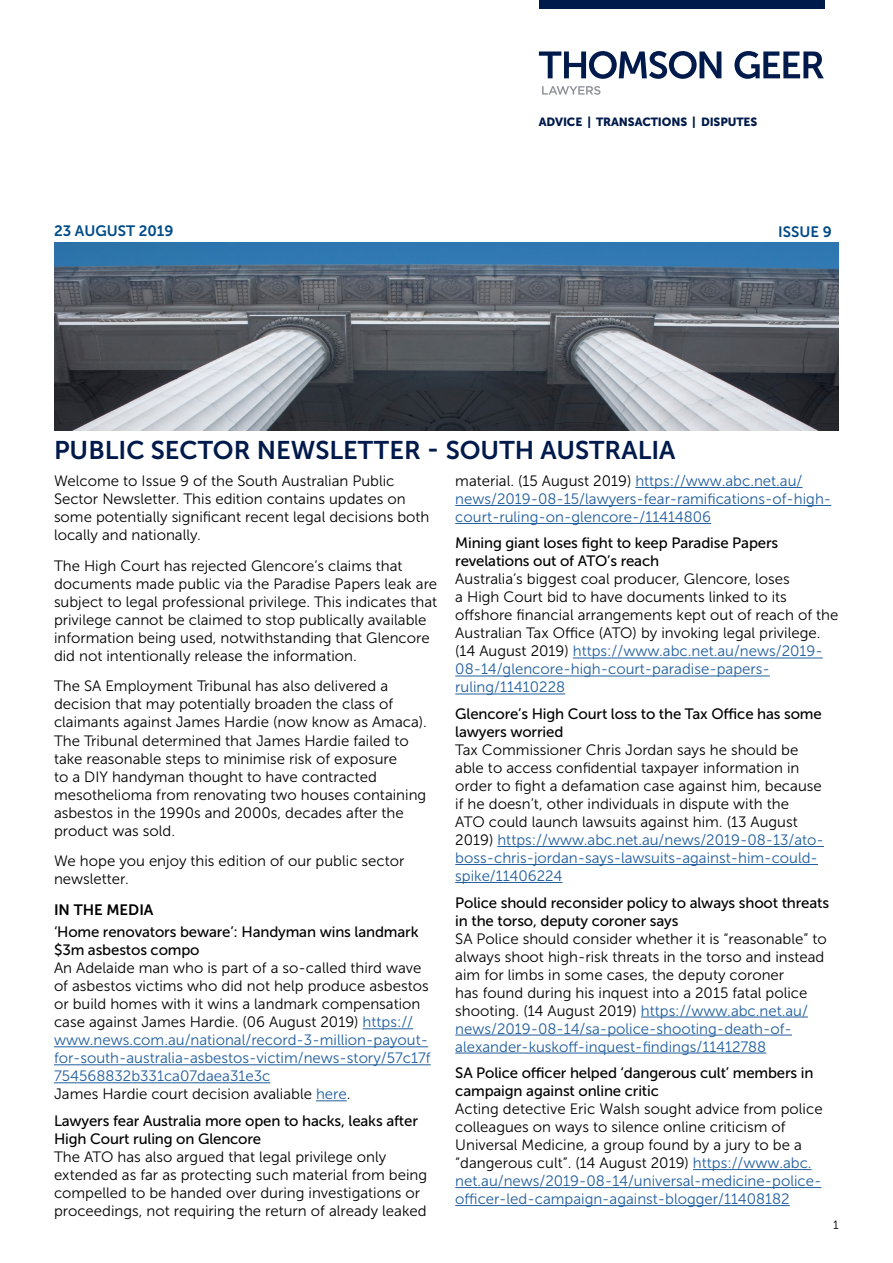
<style>
.page{position:relative;width:893px;height:1263px;background:#fff}
.page>*{position:absolute;margin:0;border:0;box-sizing:border-box;transform-origin:0 0}
.t1{font:25.5px "Museo Sans 700";color:#001a4b}
.t2{font:15px/18px "Museo Sans 300";color:#000}
.t3{font:15px/18px "Museo Sans 500";letter-spacing:-.01em;color:#000}
.t4{font:15px/18px "Museo Sans 300";color:#215e9e}
.t5{font:15px "Museo Sans 700";color:#004c88}
.t6{font:15px "Museo Sans 700";color:#000}
.t7{font:12px "Museo Sans 300";color:#000}
.t8{font:11.85px "Museo Sans 900";letter-spacing:-.01em;color:#001a4b}
.s1{color:#215e9e}
.s2{color:#000}
</style>
<div class="page">
<img style="left:54px;top:242px;width:785px;height:189px">
<svg style="left:539px;top:51px;width:285px;height:28px"></svg>
<svg style="left:542px;top:86px;width:58px;height:9px"></svg>
<div style="left:539px;top:0;width:285px;height:8px;background:#001a4b"></div>
<hr style="left:363px;top:1028px;width:50px;height:1px;background:#215e9e">
<hr style="left:54px;top:1046px;width:374px;height:1px;background:#215e9e">
<hr style="left:54px;top:1064px;width:377px;height:1px;background:#215e9e">
<hr style="left:54px;top:1082px;width:216px;height:1px;background:#215e9e">
<hr style="left:316px;top:1100px;width:31px;height:1px;background:#215e9e">
<hr style="left:635px;top:487px;width:167px;height:1px;background:#215e9e">
<hr style="left:455px;top:505px;width:376px;height:1px;background:#215e9e">
<hr style="left:455px;top:523px;width:256px;height:1px;background:#215e9e">
<hr style="left:573px;top:658px;width:250px;height:1px;background:#215e9e">
<hr style="left:455px;top:676px;width:315px;height:1px;background:#215e9e">
<hr style="left:455px;top:694px;width:110px;height:1px;background:#215e9e">
<hr style="left:497px;top:846px;width:327px;height:1px;background:#215e9e">
<hr style="left:455px;top:864px;width:363px;height:1px;background:#215e9e">
<hr style="left:455px;top:882px;width:107px;height:1px;background:#215e9e">
<hr style="left:641px;top:1017px;width:167px;height:1px;background:#215e9e">
<hr style="left:455px;top:1035px;width:337px;height:1px;background:#215e9e">
<hr style="left:455px;top:1053px;width:311px;height:1px;background:#215e9e">
<hr style="left:693px;top:1169px;width:119px;height:1px;background:#215e9e">
<hr style="left:455px;top:1187px;width:366px;height:1px;background:#215e9e">
<hr style="left:455px;top:1205px;width:335px;height:1px;background:#215e9e">
<p class="t8" style="left:539px;top:115px;width:220px">ADVICE | TRANSACTIONS | DISPUTES</p>
<p class="t5" style="left:54px;top:222px;width:121px">23 AUGUST 2019</p>
<p class="t5" style="left:778px;top:223px;width:55px">ISSUE 9</p>
<h1 class="t1" style="left:54px;top:436px;width:623px">PUBLIC SECTOR NEWSLETTER - SOUTH AUSTRALIA</h1>
<p class="t2" style="left:54px;top:472px;width:377px">Welcome to Issue 9 of the South Australian Public Sector Newsletter. This edition contains updates on some potentially significant recent legal decisions both locally and nationally.</p>
<p class="t2" style="left:54px;top:557px;width:385px">The High Court has rejected Glencore’s claims that documents made public via the Paradise Papers leak are subject to legal professional privilege. This indicates that privilege cannot be claimed to stop publically available information being used, notwithstanding that Glencore did not intentionally release the information.</p>
<p class="t2" style="left:54px;top:677px;width:374px">The SA Employment Tribunal has also delivered a decision that may potentially broaden the class of claimants against James Hardie (now know as Amaca).<br>The Tribunal determined that James Hardie failed to take reasonable steps to minimise risk of exposure<br>to a DIY handyman thought to have contracted mesothelioma from renovating two houses containing asbestos in the 1990s and 2000s, decades after the product was sold.</p>
<p class="t2" style="left:54px;top:852px;width:352px">We hope you enjoy this edition of our public sector newsletter.</p>
<p class="t6" style="left:54px;top:901px;width:101px">IN THE MEDIA</p>
<p class="t3" style="left:54px;top:923px;width:366px">‘Home renovators beware’: Handyman wins landmark $3m asbestos compo</p>
<p class="t2" style="left:54px;top:959px;width:378px">An Adelaide man who is part of a so-called third wave of asbestos victims who did not help produce asbestos or build homes with it wins a landmark compensation case against James Hardie. (06 August 2019) <span class="s1">https:// www.news.com.au/national/record-3-million-payout&shy;for-south-australia-asbestos-victim/news-story/57c17f 754568832b331ca07daea31e3c<br></span>James Hardie court decision avaliable <span class="s1">here</span>.</p>
<p class="t3" style="left:54px;top:1112px;width:365px">Lawyers fear Australia more open to hacks, leaks after<br>High Court ruling on Glencore</p>
<p class="t2" style="left:54px;top:1148px;width:375px">The ATO has also argued that legal privilege only extended as far as protecting such material from being compelled to be handed over during investigations or proceedings, not requiring the return of already leaked</p>
<p class="t4" style="left:455px;top:472px;width:378px"><span class="s2">material. (15 August 2019)</span> https://www.abc.net.au/ news/2019-08-15/lawyers-fear-ramifications-of-high&shy;court-ruling-on-glencore-/11414806</p>
<p class="t3" style="left:455px;top:534px;width:324px">Mining giant loses fight to keep Paradise Papers revelations out of ATO’s reach</p>
<p class="t2" style="left:455px;top:570px;width:385px">Australia’s biggest coal producer, Glencore, loses<br>a High Court bid to have documents linked to its offshore financial arrangements kept out of reach of the Australian Tax Office (ATO) by invoking legal privilege. (14 August 2019) <span class="s1">https://www.abc.net.au/news/2019- 08-14/glencore-high-court-paradise-papers&shy;ruling/11410228</span></p>
<p class="t3" style="left:455px;top:705px;width:368px">Glencore’s High Court loss to the Tax Office has some lawyers worried</p>
<p class="t2" style="left:455px;top:741px;width:370px">Tax Commissioner Chris Jordan says he should be able to access confidential taxpayer information in order to fight a defamation case against him, because if he doesn’t, other individuals in dispute with the<br>ATO could launch lawsuits against him. (13 August 2019) <span class="s1">https://www.abc.net.au/news/2019-08-13/ato&shy;boss-chris-jordan-says-lawsuits-against-him-could&shy;spike/11406224</span></p>
<p class="t3" style="left:455px;top:893px;width:375px">Police should reconsider policy to always shoot threats in the torso, deputy coroner says</p>
<p class="t2" style="left:455px;top:929px;width:373px">SA Police should consider whether it is “reasonable” to always shoot high-risk threats in the torso and instead aim for limbs in some cases, the deputy coroner<br>has found during his inquest into a 2015 fatal police shooting. (14 August 2019) <span class="s1">https://www.abc.net.au/ news/2019-08-14/sa-police-shooting-death-of&shy;alexander-kuskoff-inquest-findings/11412788</span></p>
<p class="t3" style="left:455px;top:1064px;width:360px">SA Police officer helped ‘dangerous cult’ members in campaign against online critic</p>
<p class="t2" style="left:455px;top:1100px;width:369px">Acting detective Eric Walsh sought advice from police colleagues on ways to silence online criticism of Universal Medicine, a group found by a jury to be a “dangerous cult”. (14 August 2019) <span class="s1">https://www.abc. net.au/news/2019-08-14/universal-medicine-police&shy;officer-led-campaign-against-blogger/11408182</span></p>
<p class="t7" style="left:833px;top:1219px;width:7px">1</p>
</div>
